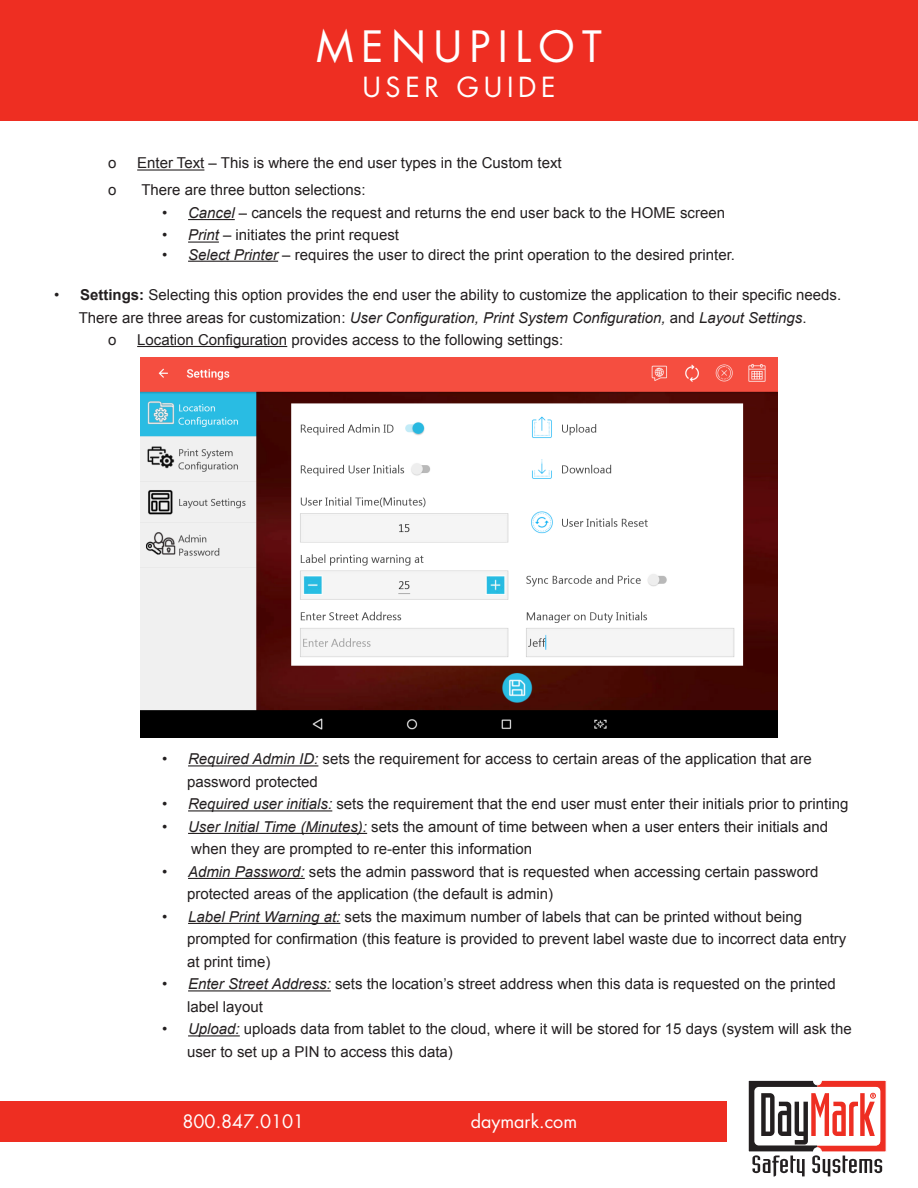
<style>
.page{position:relative;width:918px;height:1188px;background:#fff}
.page>*{position:absolute;margin:0;border:0;box-sizing:border-box;transform-origin:0 0}
.t1{font:42px "Futura Std";letter-spacing:.175em;color:#fff}
.t2{font:27px "Futura Std";letter-spacing:.175em;color:#fff}
.t3{font:18px "Futura Std";color:#fff}
.t4{font:15px/22.5px "Arial";color:#231f20}
.s1{font-style:italic}
.s2{font-weight:700}
</style>
<div class="page">
<div style="left:0;top:0;width:918px;height:121px;background:#ee2e22"></div>
<hr style="left:137px;top:169px;width:67px;height:2px;background:#231f20">
<hr style="left:188px;top:219px;width:47px;height:1px;background:#231f20">
<hr style="left:188px;top:242px;width:31px;height:1px;background:#231f20">
<div style="left:0;top:1102px;width:727px;height:40px;background:#ee2e22"></div>
<svg style="left:748px;top:1080px;width:138px;height:97px"></svg>
<hr style="left:188px;top:261px;width:90px;height:1px;background:#231f20">
<hr style="left:137px;top:346px;width:150px;height:1px;background:#231f20">
<hr style="left:188px;top:765px;width:130px;height:1px;background:#231f20">
<hr style="left:188px;top:810px;width:144px;height:1px;background:#231f20">
<hr style="left:188px;top:833px;width:179px;height:1px;background:#231f20">
<hr style="left:188px;top:878px;width:117px;height:1px;background:#231f20">
<hr style="left:188px;top:923px;width:152px;height:1px;background:#231f20">
<hr style="left:188px;top:990px;width:143px;height:1px;background:#231f20">
<hr style="left:188px;top:1035px;width:52px;height:1px;background:#231f20">
<img style="left:141px;top:357px;width:636px;height:381px">
<h1 class="t1" style="left:316px;top:20px;width:287px">MENUPILOT</h1>
<h2 class="t2" style="left:362px;top:70px;width:195px">USER GUIDE</h2>
<p class="t4" style="left:108px;top:152px;width:10px">o</p>
<p class="t4" style="left:137px;top:152px;width:426px">Enter Text – This is where the end user types in the Custom text</p>
<p class="t4" style="left:108px;top:179px;width:10px">o</p>
<p class="t4" style="left:141px;top:179px;width:226px">There are three button selections:</p>
<p class="t4" style="left:162px;top:202px;width:565px">• <span class="s1">Cancel</span> – cancels the request and returns the end user back to the HOME screen</p>
<p class="t4" style="left:162px;top:224px;width:239px">• <span class="s1">Print</span> – initiates the print request</p>
<p class="t4" style="left:162px;top:243px;width:575px">• <span class="s1">Select Printer</span> – requires the user to direct the print operation to the desired printer.</p>
<p class="t4" style="left:79px;top:284px;width:764px;text-indent:-25px">• <span class="s2">Settings:</span> Selecting this option provides the end user the ability to customize the application to their specific needs.<br>There are three areas for customization: <span class="s1">User Configuration, Print System Configuration,</span> and <span class="s1">Layout Settings</span>.</p>
<p class="t4" style="left:108px;top:329px;width:10px">o</p>
<p class="t4" style="left:137px;top:329px;width:428px">Location Configuration provides access to the following settings:</p>
<p class="t4" style="left:162px;top:748px;width:651px">• <span class="s1">Required Admin ID:</span> sets the requirement for access to certain areas of the application that are</p>
<p class="t4" style="left:187px;top:770px;width:132px">password protected</p>
<p class="t4" style="left:162px;top:793px;width:688px">• <span class="s1">Required user initials:</span> sets the requirement that the end user must enter their initials prior to printing</p>
<p class="t4" style="left:191px;top:815px;width:639px;text-indent:-29px">• <span class="s1">User Initial Time (Minutes):</span> sets the amount of time between when a user enters their initials and when they are prompted to re-enter this information</p>
<p class="t4" style="left:162px;top:860px;width:658px">• <span class="s1">Admin Password:</span> sets the admin password that is requested when accessing certain password</p>
<p class="t4" style="left:187px;top:883px;width:368px">protected areas of the application (the default is admin)</p>
<p class="t4" style="left:162px;top:905px;width:642px">• <span class="s1">Label Print Warning at:</span> sets the maximum number of labels that can be printed without being</p>
<p class="t4" style="left:187px;top:928px;width:661px">prompted for confirmation (this feature is provided to prevent label waste due to incorrect data entry</p>
<p class="t4" style="left:187px;top:950px;width:85px">at print time)</p>
<p class="t4" style="left:187px;top:973px;width:650px;text-indent:-25px">• <span class="s1">Enter Street Address:</span> sets the location’s street address when this data is requested on the printed label layout</p>
<p class="t4" style="left:187px;top:1018px;width:666px;text-indent:-25px">• <span class="s1">Upload:</span> uploads data from tablet to the cloud, where it will be stored for 15 days (system will ask the user to set up a PIN to access this data)</p>
<p class="t3" style="left:182px;top:1109px;width:123px">800.847.0101</p>
<p class="t3" style="left:471px;top:1109px;width:108px">daymark.com</p>
</div>
